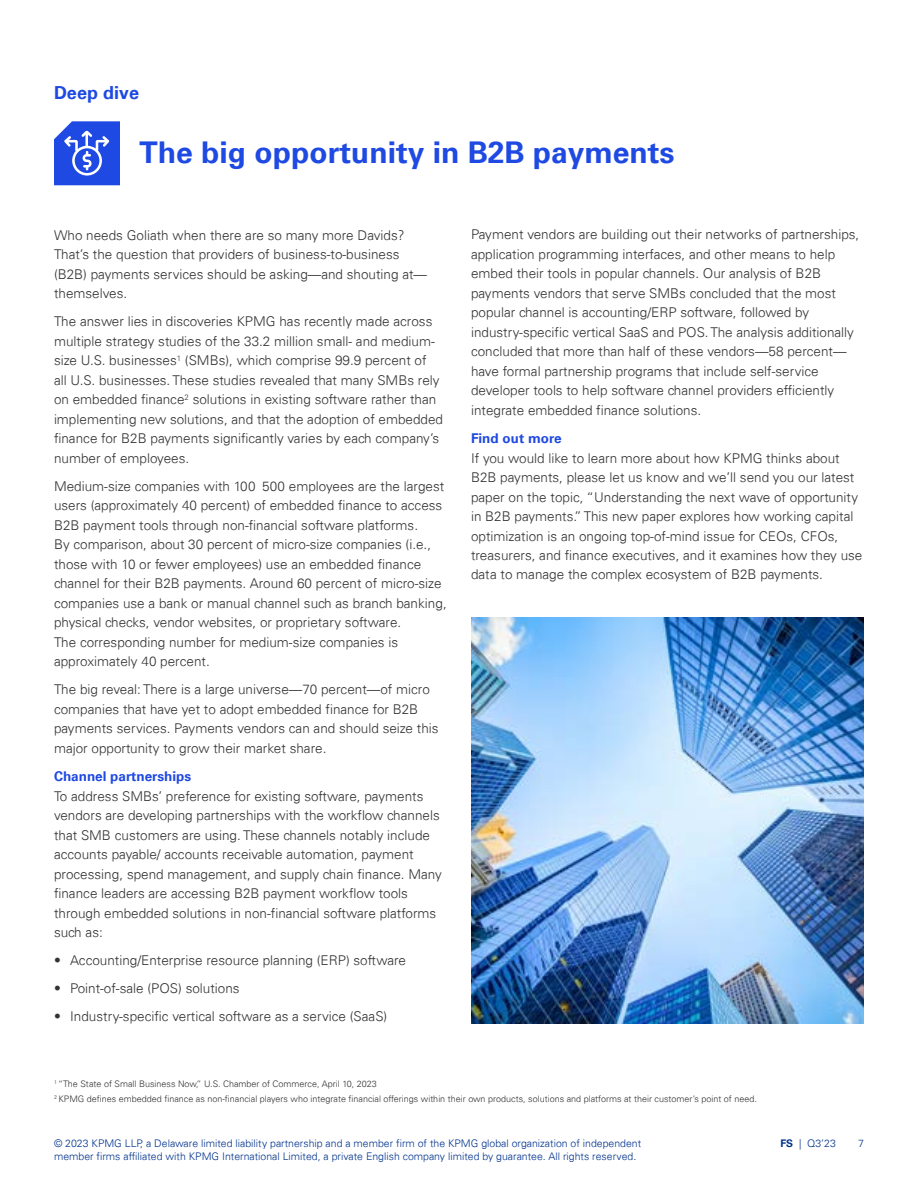
<style>
.page{position:relative;width:918px;height:1188px;background:#fff}
.page>*{position:absolute;margin:0;border:0;box-sizing:border-box;transform-origin:0 0}
.t1{font:700 30px "Univers";color:#1e49e2}
.t2{font:700 18px "Univers";color:#1e49e2}
.t3{font:300 13.5px/19.5px "Univers 45";color:#333}
.t4{font:700 13.5px "Univers";color:#1e49e2}
.t5{font:300 10.5px "Univers 45";color:#00338d}
.t6{font:300 9px/15.6px "Univers 45";color:#333}
.s1{font-family:"Univers";font-weight:700}
</style>
<div class="page">
<img style="left:471px;top:618px;width:393px;height:406px">
<svg style="left:54px;top:121px;width:66px;height:64px;background:#4367e6"></svg>
<h2 class="t2" style="left:54px;top:82px;width:87px">Deep dive</h2>
<h1 class="t1" style="left:140px;top:135px;width:537px">The big opportunity in B2B payments</h1>
<p class="t3" style="left:54px;top:225px;width:375px">Who needs Goliath when there are so many more Davids?<br>That’s the question that providers of business-to-business (B2B) payments services should be asking—and shouting at— themselves.</p>
<p class="t3" style="left:54px;top:312px;width:391px">The answer lies in discoveries KPMG has recently made across multiple strategy studies of the 33.2 million small- and medium&shy;size U.S. businesses<sup>1</sup> (SMBs), which comprise 99.9 percent of<br>all U.S. businesses. These studies revealed that many SMBs rely on embedded finance<sup>2</sup> solutions in existing software rather than implementing new solutions, and that the adoption of embedded finance for B2B payments significantly varies by each company’s number of employees.</p>
<p class="t3" style="left:54px;top:476px;width:394px">Medium-size companies with 100‒500 employees are the largest users (approximately 40 percent) of embedded finance to access B2B payment tools through non-financial software platforms.<br>By comparison, about 30 percent of micro-size companies (i.e., those with 10 or fewer employees) use an embedded finance channel for their B2B payments. Around 60 percent of micro-size companies use a bank or manual channel such as branch banking, physical checks, vendor websites, or proprietary software.<br>The corresponding number for medium-size companies is approximately 40 percent.</p>
<p class="t3" style="left:54px;top:680px;width:386px">The big reveal: There is a large universe—70 percent—of micro companies that have yet to adopt embedded finance for B2B payments services. Payments vendors can and should seize this major opportunity to grow their market share.</p>
<p class="t4" style="left:54px;top:768px;width:139px">Channel partnerships</p>
<p class="t3" style="left:54px;top:786px;width:389px">To address SMBs’ preference for existing software, payments vendors are developing partnerships with the workflow channels that SMB customers are using. These channels notably include accounts payable/ accounts receivable automation, payment processing, spend management, and supply chain finance. Many finance leaders are accessing B2B payment workflow tools through embedded solutions in non-financial software platforms such as:</p>
<p class="t3" style="left:54px;top:951px;width:354px">• Accounting/Enterprise resource planning (ERP) software</p>
<p class="t3" style="left:54px;top:979px;width:187px">• Point-of-sale (POS) solutions</p>
<p class="t3" style="left:54px;top:1007px;width:335px">• Industry-specific vertical software as a service (SaaS)</p>
<p class="t3" style="left:471px;top:225px;width:390px">Payment vendors are building out their networks of partnerships, application programming interfaces, and other means to help embed their tools in popular channels. Our analysis of B2B payments vendors that serve SMBs concluded that the most popular channel is accounting/ERP software, followed by industry-specific vertical SaaS and POS. The analysis additionally concluded that more than half of these vendors—58 percent— have formal partnership programs that include self-service developer tools to help software channel providers efficiently integrate embedded finance solutions.</p>
<p class="t4" style="left:471px;top:430px;width:92px">Find out more</p>
<p class="t3" style="left:471px;top:448px;width:393px">If you would like to learn more about how KPMG thinks about B2B payments, please let us know and we’ll send you our latest paper on the topic, “Understanding the next wave of opportunity in B2B payments.” This new paper explores how working capital optimization is an ongoing top-of-mind issue for CEOs, CFOs, treasurers, and finance executives, and it examines how they use data to manage the complex ecosystem of B2B payments.</p>
<p class="t6" style="left:54px;top:1076px;width:704px"><sup>1</sup> “The State of Small Business Now,” U.S. Chamber of Commerce, April 10, 2023<br><sup>2</sup> KPMG defines embedded finance as non-financial players who integrate financial offerings within their own products, solutions and platforms at their customer’s point of need.</p>
<p class="t5" style="left:54px;top:1137px;width:589px">© 2023 KPMG LLP, a Delaware limited liability partnership and a member firm of the KPMG global organization of independent</p>
<p class="t5" style="left:858px;top:1137px;width:7px">7</p>
<p class="t5" style="left:54px;top:1150px;width:584px">member firms affiliated with KPMG International Limited, a private English company limited by guarantee. All rights reserved.</p>
<p class="t5" style="left:780px;top:1137px;width:57px"><span class="s1">FS</span> | Q3’23</p>
</div>
